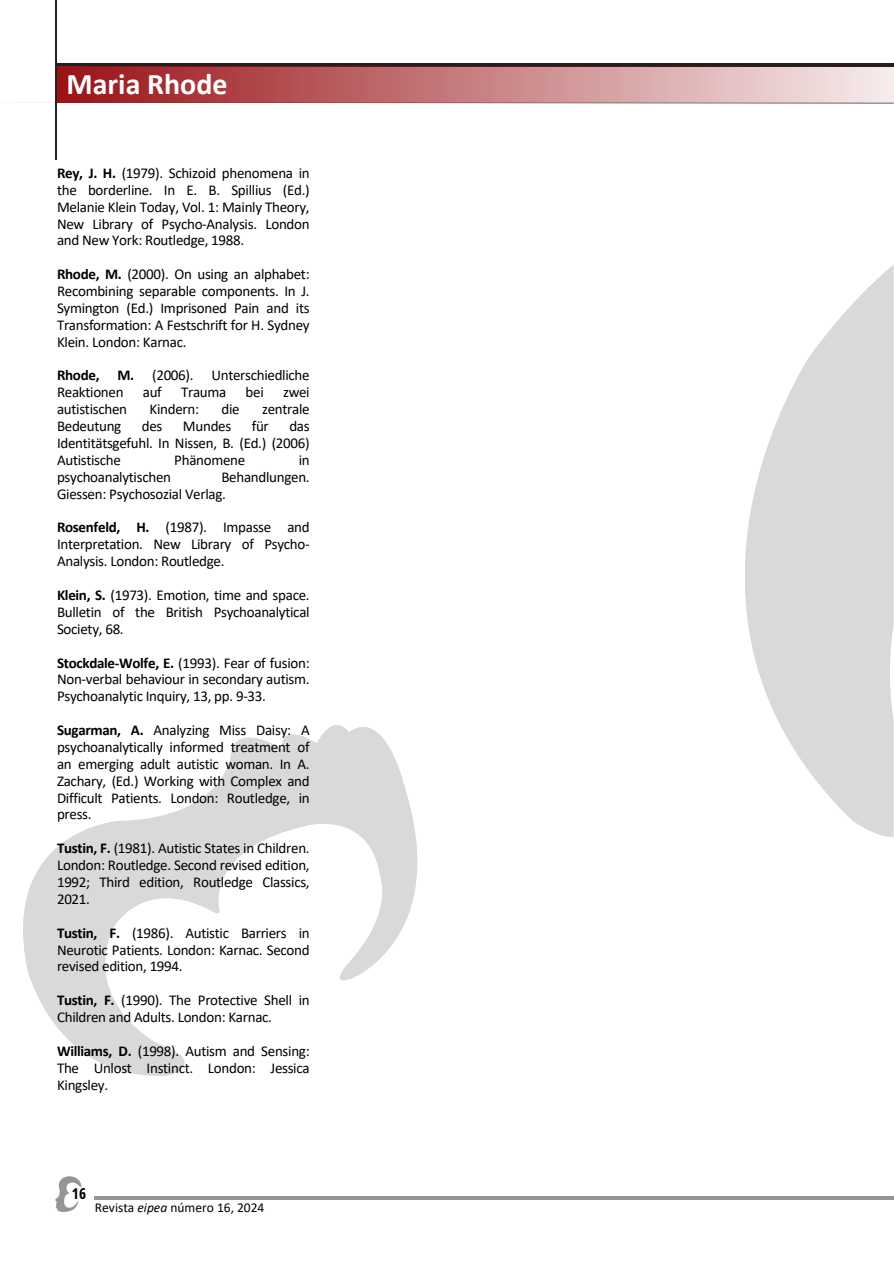
<style>
.page{position:relative;width:894px;height:1264px;background:#fff}
.page>*{position:absolute;margin:0;border:0;box-sizing:border-box;transform-origin:0 0}
.t1{font:700 30px "Calibri";color:#fff}
.t2{font:15px/16.8px "Calibri";letter-spacing:-.02em;color:#000;text-align:justify}
.t3{font:700 15px "Open Sans Condensed";color:#000}
.t4{font:13.5px "Calibri";color:#000}
.s1{font-weight:700}
.s2{font-style:italic}
</style>
<div class="page">
<svg style="left:23px;top:725px;width:395px;height:350px"></svg>
<svg style="left:745px;top:265px;width:148px;height:572px;fill:#d9d9d9"></svg>
<svg style="left:55px;top:1176px;width:26px;height:36px"></svg>
<hr style="left:95px;top:1196px;width:798px;height:3px;background:#939598">
<hr style="left:56px;top:63px;width:837px;height:4px;background:#231f20">
<svg style="left:25px;top:102px;width:868px;height:2px"></svg>
<hr style="left:55px;top:0;width:2px;height:159px;background:#231f20">
<img style="left:57px;top:66px;width:836px;height:36px">
<p class="t1" style="left:67px;top:71px;width:162px">Maria Rhode</p>
<p class="t2" style="left:57px;top:166px;width:254px"><span class="s1">Rey, J. H.</span> (1979). Schizoid phenomena in the borderline. In E. B. Spillius (Ed.)<br>Melanie Klein Today, Vol. 1: Mainly Theory, New Library of Psycho-Analysis. London and New York: Routledge, 1988.</p>
<p class="t2" style="left:57px;top:267px;width:254px"><span class="s1">Rhode, M.</span> (2000). On using an alphabet:<br>Recombining separable components. In J.<br>Symington (Ed.) Imprisoned Pain and its Transformation: A Festschrift for H. Sydney Klein. London: Karnac.</p>
<p class="t2" style="left:57px;top:368px;width:254px"><span class="s1">Rhode, M.</span> (2006). Unterschiedliche<br>Reaktionen</p>
<p class="t2" style="left:143px;top:385px;width:21px">auf</p>
<p class="t2" style="left:181px;top:385px;width:47px">Trauma</p>
<p class="t2" style="left:245px;top:385px;width:20px">bei</p>
<p class="t2" style="left:283px;top:385px;width:28px">zwei</p>
<p class="t2" style="left:57px;top:402px;width:71px">autistischen</p>
<p class="t2" style="left:149px;top:402px;width:51px">Kindern:</p>
<p class="t2" style="left:221px;top:402px;width:20px">die</p>
<p class="t2" style="left:262px;top:402px;width:49px">zentrale</p>
<p class="t2" style="left:57px;top:419px;width:66px">Bedeutung</p>
<p class="t2" style="left:142px;top:419px;width:22px">des</p>
<p class="t2" style="left:183px;top:419px;width:50px">Mundes</p>
<p class="t2" style="left:252px;top:419px;width:19px">für</p>
<p class="t2" style="left:57px;top:419px;width:254px;text-indent:232px">das Identitätsgefuhl. In Nissen, B. (Ed.) (2006)<br>Autistische</p>
<p class="t2" style="left:174px;top:453px;width:72px">Phänomene</p>
<p class="t2" style="left:298px;top:453px;width:13px">in</p>
<p class="t2" style="left:57px;top:469px;width:254px;text-indent:164px">Behandlungen.<br>Giessen: Psychosozial Verlag.</p>
<p class="t2" style="left:57px;top:520px;width:254px"><span class="s1">Rosenfeld, H.</span> (1987). Impasse and Interpretation. New Library of Psycho-Analysis. London: Routledge.</p>
<p class="t2" style="left:57px;top:588px;width:254px"><span class="s1">Klein, S.</span> (1973). Emotion, time and space.<br>Bulletin of the British Psychoanalytical Society, 68.</p>
<p class="t2" style="left:57px;top:655px;width:254px"><span class="s1">Stockdale-Wolfe, E.</span> (1993). Fear of fusion:<br>Non-verbal behaviour in secondary autism.<br>Psychoanalytic Inquiry, 13, pp. 9-33.</p>
<p class="t2" style="left:57px;top:723px;width:254px"><span class="s1">Sugarman, A.</span> Analyzing Miss Daisy: A psychoanalytically informed treatment of an emerging adult autistic woman. In A.<br>Zachary, (Ed.) Working with Complex and Difficult Patients. London: Routledge, in press.</p>
<p class="t2" style="left:57px;top:841px;width:254px"><span class="s1">Tustin, F.</span> (1981). Autistic States in Children.<br>London: Routledge. Second revised edition, 1992; Third edition, Routledge Classics, 2021.</p>
<p class="t2" style="left:57px;top:925px;width:254px"><span class="s1">Tustin, F.</span> (1986). Autistic Barriers in Neurotic Patients. London: Karnac. Second revised edition, 1994.</p>
<p class="t2" style="left:57px;top:993px;width:254px"><span class="s1">Tustin, F.</span> (1990). The Protective Shell in<br>Children and Adults. London: Karnac.</p>
<p class="t2" style="left:57px;top:1043px;width:254px"><span class="s1">Williams, D.</span> (1998). Autism and Sensing:<br>The Unlost Instinct. London: Jessica Kingsley.</p>
<p class="t2" style="left:57px;top:469px;width:115px">psychoanalytischen</p>
<p class="t3" style="left:72px;top:1183px;width:16px">16</p>
<p class="t4" style="left:95px;top:1201px;width:171px">Revista <span class="s2">eipea</span> número 16, 2024</p>
</div>
